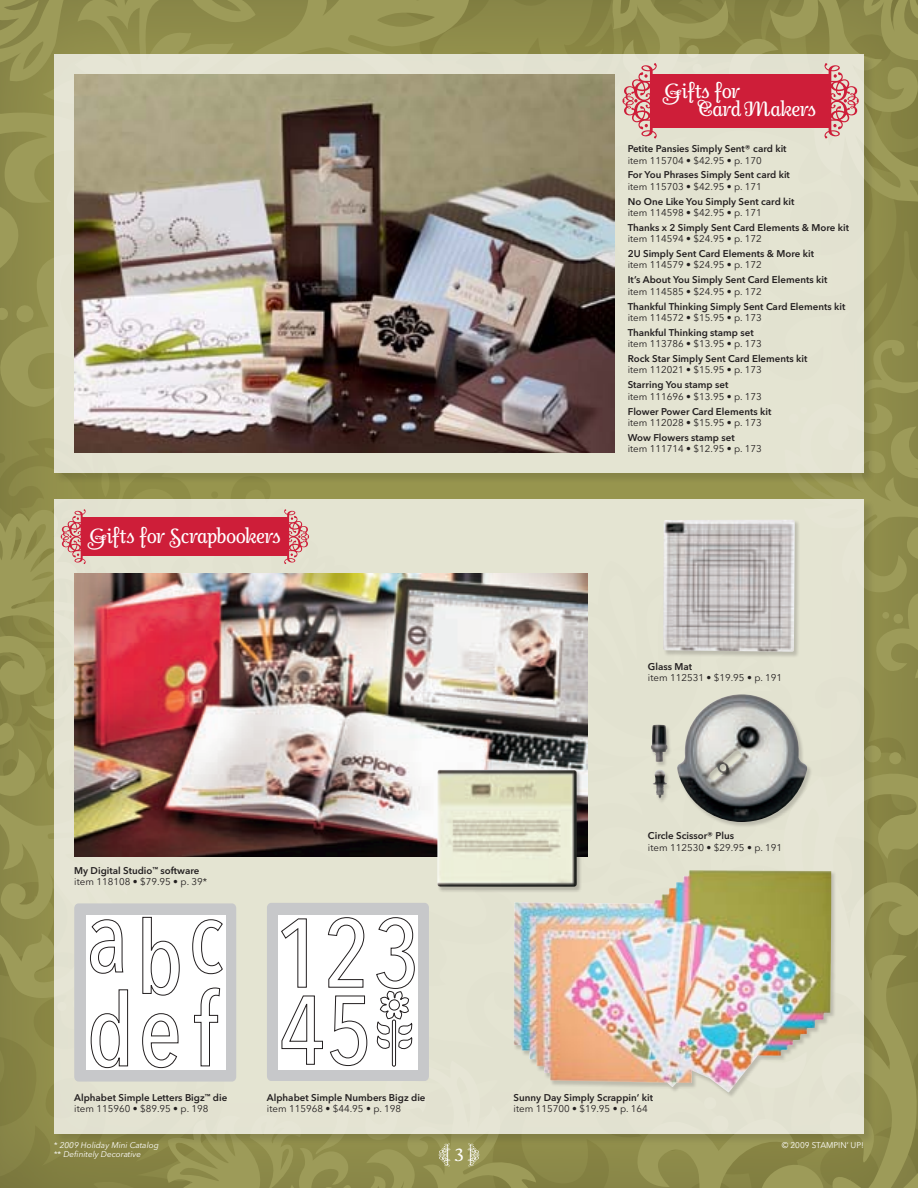
<style>
.page{position:relative;width:918px;height:1188px;background:#fff}
.page>*{position:absolute;margin:0;border:0;box-sizing:border-box;transform-origin:0 0}
.t1{font:italic 21px "Odile Upright";letter-spacing:-.025em;color:#fff}
.t2{font:italic 18px "Odile Upright";color:#fff}
.t3{font:600 9.75px "Avenir Next LT Pro";color:#231f20}
.t4{font:9.75px "Avenir Next LT Pro";color:#231f20}
.t5{font:italic 8.25px "Avenir Next LT Pro";color:#fff}
.t6{font:8.25px "Avenir Next LT Pro";color:#fff}
.s1{font-family:"Odile Deco Initials";font-style:normal}
.s2{font-style:normal}
</style>
<div class="page">
<svg style="left:485px;top:0;width:433px;height:292px;background:#898646"></svg>
<svg style="left:0;top:0;width:485px;height:292px;background:#939150"></svg>
<svg style="left:788px;top:0;width:130px;height:202px;background:#918f4f"></svg>
<div style="left:54px;top:54px;width:810px;height:418px;background:#e4e3d2"></div>
<img style="left:74px;top:74px;width:540px;height:218px">
<div style="left:651px;top:74px;width:179px;height:53px;background:#ce1e39"></div>
<svg style="left:548px;top:0;width:240px;height:198px"></svg>
<svg style="left:822px;top:29px;width:75px;height:110px"></svg>
<img style="left:0;top:292px;width:918px;height:896px">
<p class="t1" style="left:665px;top:77px;width:77px"><span class="s1">G</span>ifts for</p>
<p class="t1" style="left:698px;top:95px;width:119px"><span class="s1">C</span>ard <span class="s1">M</span>akers</p>
<p class="t1" style="left:90px;top:522px;width:193px"><span class="s1">G</span>ifts for <span class="s1">S</span>crapbookers</p>
<p class="t3" style="left:74px;top:865px;width:127px">My Digital Studio<sup>™</sup> software</p>
<p class="t4" style="left:74px;top:876px;width:134px">item 118108 • $79.95 • p. 39*</p>
<p class="t3" style="left:74px;top:1092px;width:155px">Alphabet Simple Letters Bigz<sup>™</sup> die</p>
<p class="t4" style="left:74px;top:1103px;width:136px">item 115960 • $89.95 • p. 198</p>
<p class="t3" style="left:267px;top:1092px;width:160px">Alphabet Simple Numbers Bigz die</p>
<p class="t4" style="left:267px;top:1103px;width:136px">item 115968 • $44.95 • p. 198</p>
<p class="t3" style="left:628px;top:143px;width:160px">Petite Pansies Simply Sent® card kit</p>
<p class="t4" style="left:628px;top:154px;width:136px">item 115704 • $42.95 • p. 170</p>
<p class="t3" style="left:628px;top:169px;width:164px">For You Phrases Simply Sent card kit</p>
<p class="t4" style="left:628px;top:181px;width:136px">item 115703 • $42.95 • p. 171</p>
<p class="t3" style="left:628px;top:195px;width:168px">No One Like You Simply Sent card kit</p>
<p class="t4" style="left:628px;top:207px;width:136px">item 114598 • $42.95 • p. 171</p>
<p class="t3" style="left:628px;top:222px;width:223px">Thanks x 2 Simply Sent Card Elements &amp; More kit</p>
<p class="t4" style="left:628px;top:233px;width:136px">item 114594 • $24.95 • p. 172</p>
<p class="t3" style="left:628px;top:248px;width:188px">2U Simply Sent Card Elements &amp; More kit</p>
<p class="t4" style="left:628px;top:259px;width:136px">item 114579 • $24.95 • p. 172</p>
<p class="t3" style="left:628px;top:274px;width:201px">It’s About You Simply Sent Card Elements kit</p>
<p class="t4" style="left:628px;top:286px;width:136px">item 114585 • $24.95 • p. 172</p>
<p class="t3" style="left:628px;top:300px;width:219px">Thankful Thinking Simply Sent Card Elements kit</p>
<p class="t4" style="left:628px;top:312px;width:136px">item 114572 • $15.95 • p. 173</p>
<p class="t3" style="left:628px;top:327px;width:128px">Thankful Thinking stamp set</p>
<p class="t4" style="left:628px;top:338px;width:136px">item 113786 • $13.95 • p. 173</p>
<p class="t3" style="left:628px;top:353px;width:181px">Rock Star Simply Sent Card Elements kit</p>
<p class="t4" style="left:628px;top:364px;width:136px">item 112021 • $15.95 • p. 173</p>
<p class="t3" style="left:628px;top:379px;width:102px">Starring You stamp set</p>
<p class="t4" style="left:628px;top:391px;width:136px">item 111696 • $13.95 • p. 173</p>
<p class="t3" style="left:628px;top:405px;width:145px">Flower Power Card Elements kit</p>
<p class="t4" style="left:628px;top:417px;width:136px">item 112028 • $15.95 • p. 173</p>
<p class="t3" style="left:628px;top:432px;width:109px">Wow Flowers stamp set</p>
<p class="t4" style="left:628px;top:443px;width:136px">item 111714 • $12.95 • p. 173</p>
<p class="t3" style="left:648px;top:660px;width:46px">Glass Mat</p>
<p class="t4" style="left:648px;top:672px;width:136px">item 112531 • $19.95 • p. 191</p>
<p class="t3" style="left:648px;top:830px;width:88px">Circle Scissor® Plus</p>
<p class="t4" style="left:648px;top:842px;width:136px">item 112530 • $29.95 • p. 191</p>
<p class="t3" style="left:514px;top:1092px;width:141px">Sunny Day Simply Scrappin’ kit</p>
<p class="t4" style="left:514px;top:1103px;width:136px">item 115700 • $19.95 • p. 164</p>
<p class="t5" style="left:54px;top:1140px;width:106px">* 2009 Holiday Mini Catalog</p>
<p class="t6" style="left:782px;top:1140px;width:84px">© 2009 STAMPIN’ UP!</p>
<p class="t5" style="left:54px;top:1149px;width:89px">*<span class="s2">*</span> Definitely Decorative</p>
<p class="t2" style="left:454px;top:1143px;width:11px">3</p>
</div>
